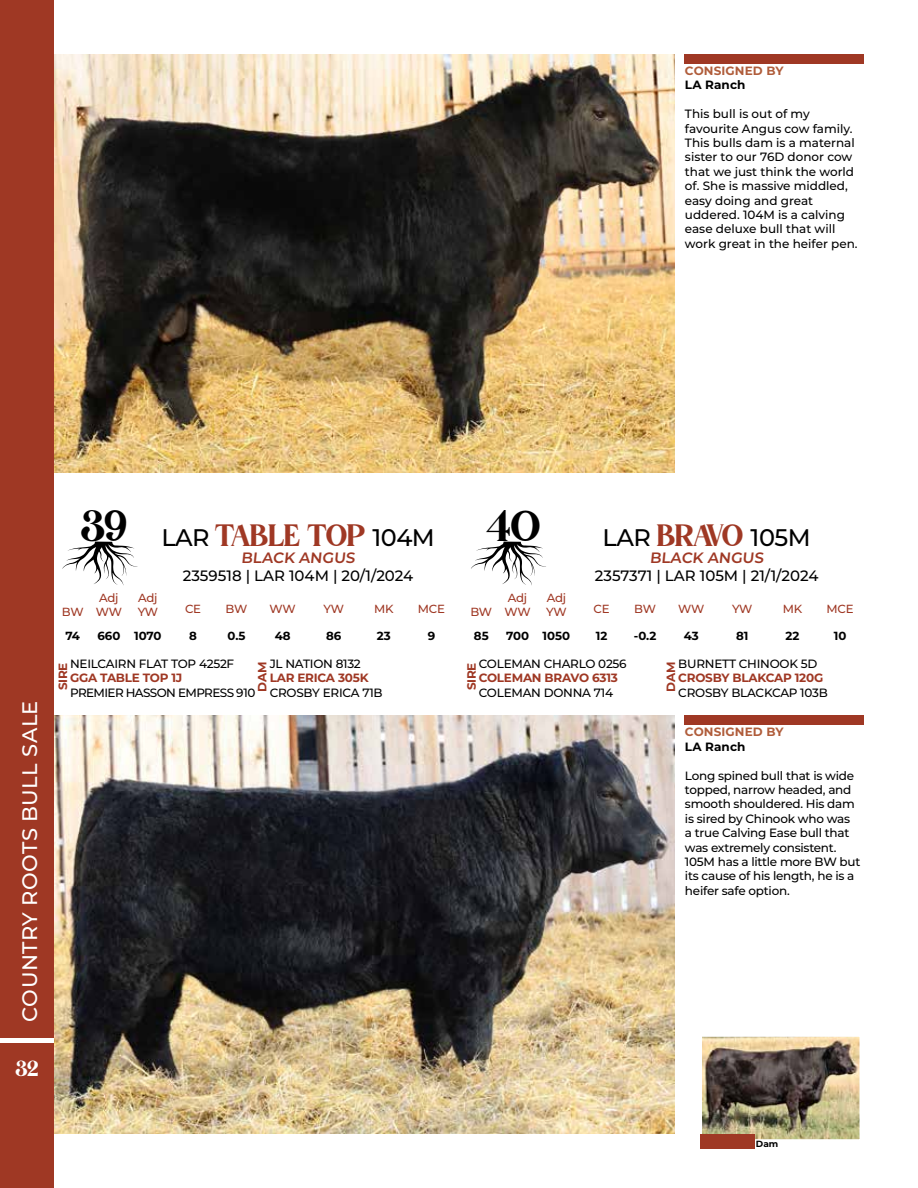
<style>
.page{position:relative;width:918px;height:1188px;background:#fff}
.page>*{position:absolute;margin:0;border:0;box-sizing:border-box;transform-origin:0 0}
.t1{font:42px "Backslash";color:#000}
.t2{font:30px "Backslash";letter-spacing:-.02em;color:#9f3824}
.t3{font:500 24px "Montserrat";letter-spacing:-.02em;color:#000}
.t4{font:500 21px "Montserrat";letter-spacing:.02em;color:#fff}
.t5{font:21px "Backslash";color:#fff}
.t6{font:500 15px "Montserrat";color:#000}
.t7{font:600 15px "Montserrat";color:#9f3824}
.t8{font:500 12px/14.4px "Montserrat";letter-spacing:-.02em;color:#000}
.t9{font:500 12px/14.4px "Montserrat";color:#000}
.t10{font:700 12px "Montserrat";letter-spacing:-.02em;color:#9f3824}
.t11{font:500 12px "Montserrat";letter-spacing:-.05em;color:#000}
.t12{font:700 12px "Montserrat";letter-spacing:.01em;color:#b05d3b}
.t13{font:700 12px "Montserrat";letter-spacing:.01em;color:#000}
.t14{font:500 11.7px/14.1px "Montserrat";letter-spacing:-.02em;color:#9f3824}
.t15{font:700 11.7px "Montserrat";color:#000}
.t16{font:700 9px "Montserrat";color:#000}
.s1{font-family:"Montserrat";font-weight:500;font-size:24px;color:#000}
.s2{font-family:"Backslash";font-weight:400;font-size:30px;color:#9f3824}
</style>
<div class="page">
<div style="left:0;top:0;width:54px;height:1188px;background:#9f3824"></div>
<div style="left:0;top:1038px;width:54px;height:5px;background:#fff"></div>
<svg style="left:62px;top:541px;width:76px;height:44px"></svg>
<svg style="left:471px;top:541px;width:75px;height:44px"></svg>
<img style="left:54px;top:54px;width:621px;height:418px">
<img style="left:54px;top:716px;width:621px;height:418px">
<div style="left:685px;top:54px;width:179px;height:9px;background:#9f3824"></div>
<div style="left:685px;top:716px;width:179px;height:9px;background:#9f3824"></div>
<img style="left:703px;top:1037px;width:156px;height:102px">
<div style="left:698px;top:1032px;width:166px;height:112px;border:4px solid #fff"></div>
<div style="left:700px;top:1134px;width:54px;height:15px;background:#9f3824"></div>
<p class="t12" style="left:685px;top:62px;width:100px">CONSIGNED BY</p>
<p class="t13" style="left:685px;top:76px;width:62px">LA Ranch</p>
<p class="t9" style="left:685px;top:106px;width:174px">This bull is out of my favourite Angus cow family.<br>This bulls dam is a maternal sister to our 76D donor cow that we just think the world of. She is massive middled, easy doing and great uddered. 104M is a calving ease deluxe bull that will work great in the heifer pen.</p>
<h3 class="t4" style="left:15px;top:1022px;width:323px;rotate:-90deg">COUNTRY ROOTS BULL SALE</h3>
<h3 class="t5" style="left:15px;top:1057px;width:25px">32</h3>
<h2 class="t2" style="left:80px;top:519px;width:356px"><sup>39</sup> <span class="s1">LAR</span> TABLE TOP <span class="s1">104M</span></h2>
<p class="t7" style="left:241px;top:547px;width:117px">BLACK ANGUS</p>
<p class="t6" style="left:183px;top:565px;width:232px">2359518 | LAR 104M | 20/1/2024</p>
<p class="t14" style="left:96px;top:591px;width:28px">Adj<br>WW</p>
<p class="t14" style="left:138px;top:591px;width:22px">Adj<br>YW</p>
<p class="t14" style="left:185px;top:602px;width:18px">CE</p>
<p class="t14" style="left:226px;top:602px;width:23px">BW</p>
<p class="t14" style="left:270px;top:602px;width:28px">WW</p>
<p class="t14" style="left:324px;top:602px;width:22px">YW</p>
<p class="t14" style="left:374px;top:602px;width:21px">MK</p>
<p class="t14" style="left:418px;top:602px;width:29px">MCE</p>
<p class="t15" style="left:189px;top:627px;width:9px">8</p>
<p class="t15" style="left:228px;top:627px;width:19px">0.5</p>
<p class="t15" style="left:275px;top:627px;width:17px">48</p>
<p class="t15" style="left:326px;top:627px;width:16px">86</p>
<p class="t15" style="left:377px;top:627px;width:15px">23</p>
<p class="t15" style="left:428px;top:627px;width:9px">9</p>
<p class="t14" style="left:62px;top:605px;width:23px">BW</p>
<p class="t15" style="left:65px;top:627px;width:16px">74</p>
<p class="t15" style="left:97px;top:627px;width:66px">660 1070</p>
<p class="t8" style="left:70px;top:656px;width:166px">NEILCAIRN FLAT TOP 4252F</p>
<p class="t10" style="left:70px;top:669px;width:114px">GGA TABLE TOP 1J</p>
<p class="t11" style="left:70px;top:684px;width:187px">PREMIER HASSON EMPRESS 910</p>
<p class="t10" style="left:54px;top:690px;width:29px;rotate:-90deg">SIRE</p>
<p class="t10" style="left:254px;top:692px;width:31px;rotate:-90deg">DAM</p>
<p class="t8" style="left:270px;top:656px;width:93px">JL NATION 8132</p>
<p class="t10" style="left:270px;top:669px;width:100px">LAR ERICA 305K</p>
<p class="t8" style="left:270px;top:685px;width:115px">CROSBY ERICA 71B</p>
<h1 class="t1" style="left:484px;top:503px;width:58px">4O</h1>
<h3 class="t3" style="left:603px;top:521px;width:210px">LAR <span class="s2">BRAVO</span> 105M</h3>
<p class="t7" style="left:650px;top:547px;width:117px">BLACK ANGUS</p>
<p class="t6" style="left:595px;top:565px;width:225px">2357371 | LAR 105M | 21/1/2024</p>
<p class="t14" style="left:504px;top:591px;width:28px">Adj<br>WW</p>
<p class="t14" style="left:546px;top:591px;width:22px">Adj<br>YW</p>
<p class="t14" style="left:594px;top:602px;width:18px">CE</p>
<p class="t14" style="left:634px;top:602px;width:23px">BW</p>
<p class="t14" style="left:678px;top:602px;width:28px">WW</p>
<p class="t14" style="left:732px;top:602px;width:22px">YW</p>
<p class="t14" style="left:783px;top:602px;width:21px">MK</p>
<p class="t14" style="left:827px;top:602px;width:29px">MCE</p>
<p class="t15" style="left:596px;top:627px;width:13px">12</p>
<p class="t15" style="left:634px;top:627px;width:24px">-0.2</p>
<p class="t15" style="left:684px;top:627px;width:16px">43</p>
<p class="t15" style="left:736px;top:627px;width:14px">81</p>
<p class="t15" style="left:785px;top:627px;width:15px">22</p>
<p class="t15" style="left:834px;top:627px;width:14px">10</p>
<p class="t14" style="left:470px;top:605px;width:23px">BW</p>
<p class="t15" style="left:474px;top:627px;width:16px">85</p>
<p class="t15" style="left:506px;top:627px;width:66px">700 1050</p>
<p class="t8" style="left:479px;top:656px;width:149px">COLEMAN CHARLO 0256</p>
<p class="t10" style="left:479px;top:669px;width:141px">COLEMAN BRAVO 6313</p>
<p class="t8" style="left:479px;top:685px;width:136px">COLEMAN DONNA 714</p>
<p class="t10" style="left:463px;top:690px;width:29px;rotate:-90deg">SIRE</p>
<p class="t10" style="left:662px;top:692px;width:31px;rotate:-90deg">DAM</p>
<p class="t8" style="left:678px;top:656px;width:141px">BURNETT CHINOOK 5D</p>
<p class="t10" style="left:678px;top:669px;width:147px">CROSBY BLAKCAP 120G</p>
<p class="t8" style="left:678px;top:685px;width:151px">CROSBY BLACKCAP 103B</p>
<p class="t12" style="left:685px;top:724px;width:100px">CONSIGNED BY</p>
<p class="t13" style="left:685px;top:738px;width:62px">LA Ranch</p>
<p class="t8" style="left:685px;top:768px;width:177px">Long spined bull that is wide topped, narrow headed, and smooth shouldered. His dam is sired by Chinook who was<br>a true Calving Ease bull that was extremely consistent.<br>105M has a little more BW but its cause of his length, he is a heifer safe option.</p>
<p class="t16" style="left:756px;top:1138px;width:24px">Dam</p>
</div>
